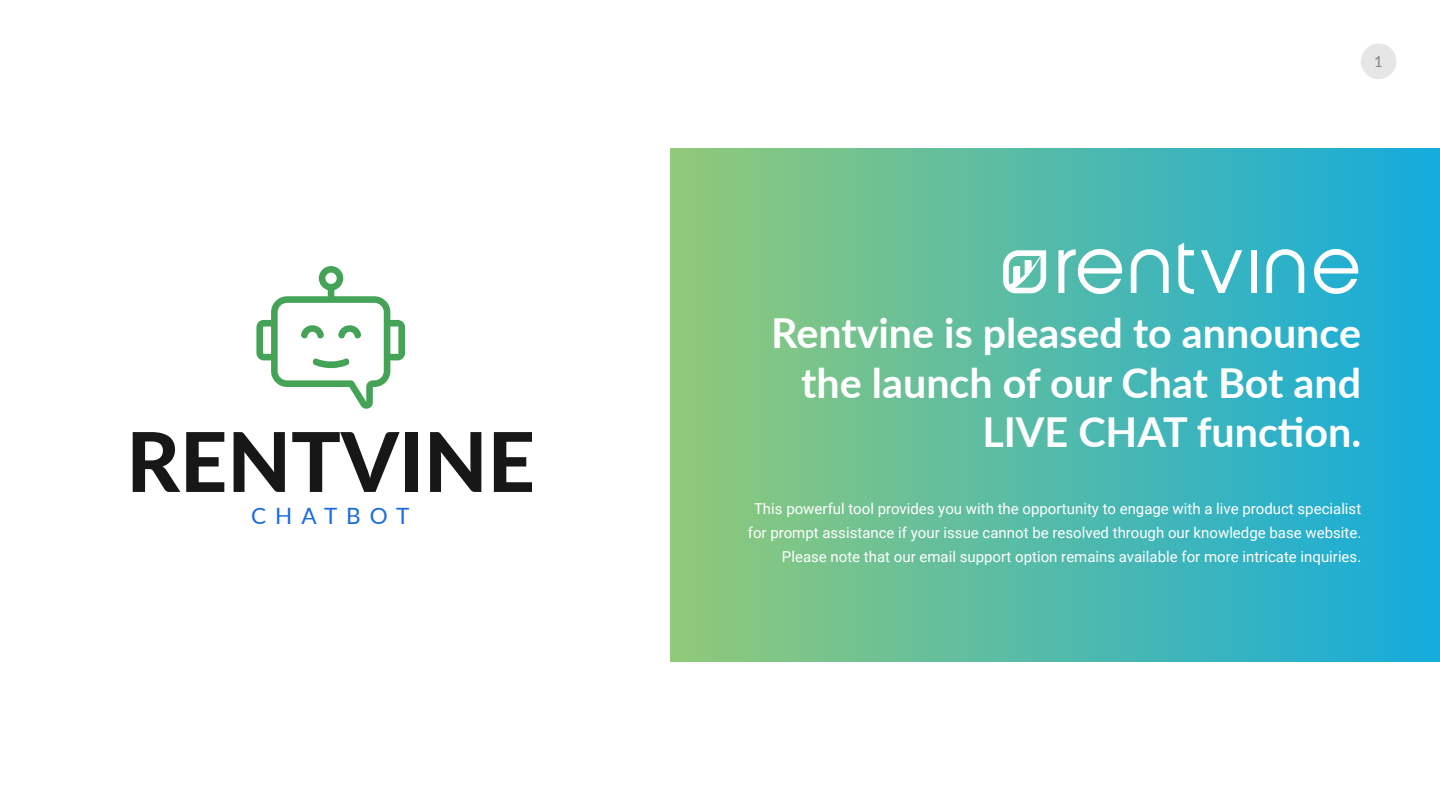
<style>
.page{position:relative;width:1440px;height:810px;background:#fff}
.page>*{position:absolute;margin:0;border:0;box-sizing:border-box;transform-origin:0 0}
.Align_Center_110_pt{font:800 82.5px "Lato";color:#171717}
.Align_Right_55_pt{font:700 41.25px/49.5px "Lato";color:#fff;text-align:right}
.Align_Center_30_pt_tracking_400{font:22.5px "Lato";letter-spacing:.4em;color:#196bdd}
.Align_Right_20_pt{font:15px/24px "Roboto";color:#fff;text-align:right}
.t1{font:15px "Lato";color:#808080}
</style>
<div class="page">
<div style="left:1361px;top:43px;width:35px;height:36px;background:#e6e6e6;border-radius:50%"></div>
<svg style="left:256px;top:266px;width:149px;height:143px"></svg>
<div style="left:671px;top:148px;width:769px;height:514px;background:linear-gradient(to right,#91ca78,#14abdd)"></div>
<svg style="left:1003px;top:250px;width:43px;height:43px"></svg>
<svg style="left:1058px;top:243px;width:300px;height:51px"></svg>
<div style="left:1251px;top:250px;width:6px;height:43px;background:#fff"></div>
<p class="Align_Center_110_pt" style="left:126px;top:401px;width:410px">RENTVINE</p>
<p class="Align_Center_30_pt_tracking_400" style="left:251px;top:500px;width:160px">CHATBOT</p>
<p class="t1" style="left:1374px;top:51px;width:10px">1</p>
<p class="Align_Right_55_pt" style="left:771px;top:307px;width:592px">Rentvine is pleased to announce the launch of our Chat Bot and<br>LIVE CHAT function.</p>
<p class="Align_Right_20_pt" style="left:748px;top:496px;width:615px">This powerful tool provides you with the opportunity to engage with a live product specialist for prompt assistance if your issue cannot be resolved through our knowledge base website.<br>Please note that our email support option remains available for more intricate inquiries.</p>
</div>
